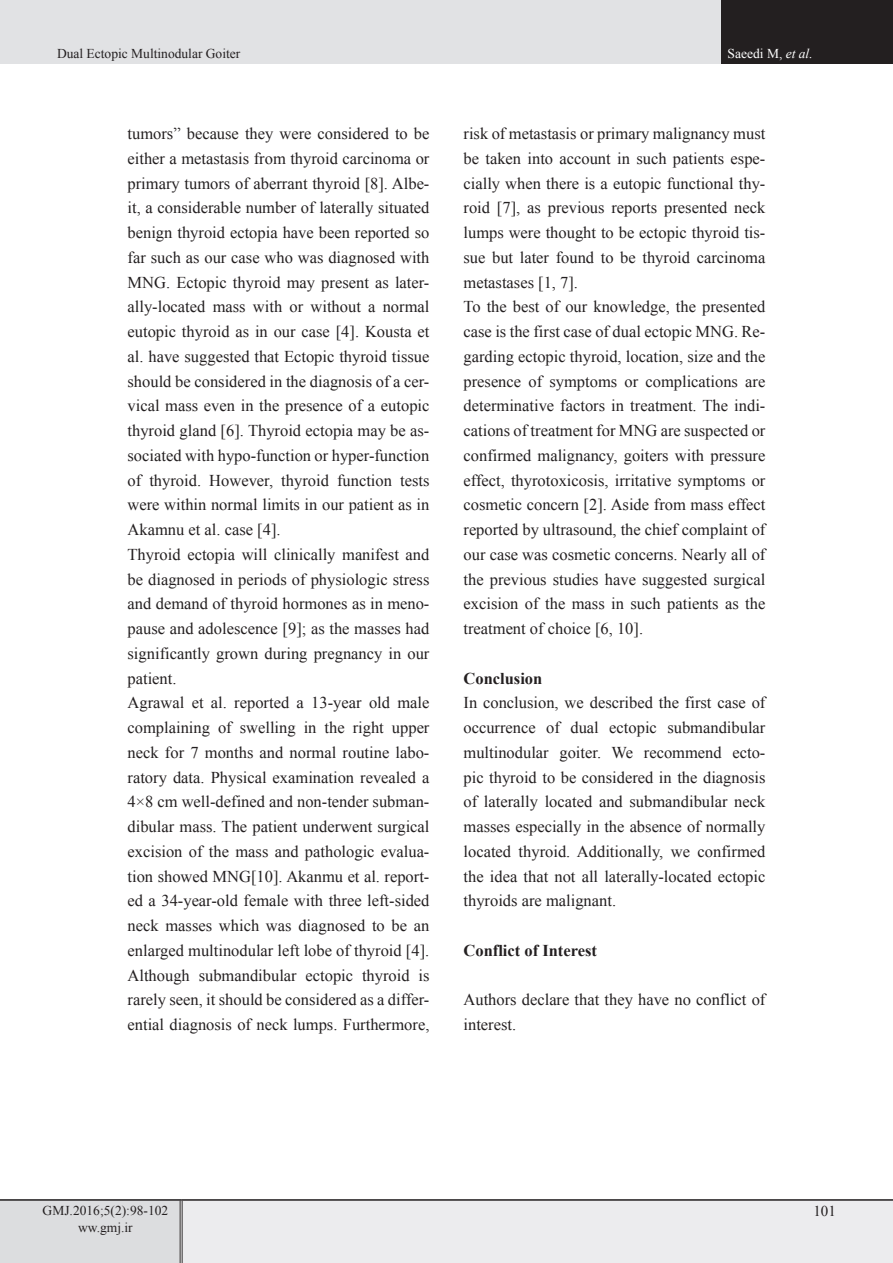
<style>
.page{position:relative;width:893px;height:1263px;background:#fff}
.page>*{position:absolute;margin:0;border:0;box-sizing:border-box;transform-origin:0 0}
.t1{font:16.5px/24.8px "Times New Roman";color:#231f20;text-align:justify}
.t2{font:700 16.5px "Times New Roman";color:#231f20}
.t3{font:15px "Times New Roman";color:#231f20}
.eeeeeeeeeeee{font:13.5px/16.2px "Times New Roman";color:#231f20;text-align:center}
.t4{font:13.5px "Times New Roman";color:#fff}
.s1{font-style:italic}
</style>
<div class="page">
<div style="left:0;top:0;width:722px;height:64px;background:#e1e2e4"></div>
<div style="left:722px;top:0;width:171px;height:64px;background:#231f20"></div>
<div style="left:0;top:1200px;width:181px;height:63px;background:#dcdddf"></div>
<div style="left:181px;top:1200px;width:712px;height:63px;background:#ececee"></div>
<hr style="left:180px;top:1201px;width:3px;height:62px;background:#fff">
<hr style="left:180px;top:1201px;width:1px;height:62px;background:#231f20">
<hr style="left:182px;top:1201px;width:1px;height:62px;background:#231f20">
<hr style="left:0;top:1199px;width:181px;height:2px;background:#231f20">
<hr style="left:181px;top:1199px;width:712px;height:2px;background:#231f20">
<p class="eeeeeeeeeeee" style="left:57px;top:45px;width:185px">Dual Ectopic Multinodular Goiter</p>
<p class="t4" style="left:728px;top:44px;width:87px">Saeedi M, <span class="s1">et al.</span></p>
<p class="t1" style="left:128px;top:121px;width:303px">tumors” because they were considered to be either a metastasis from thyroid carcinoma or primary tumors of aberrant thyroid [8]. Albe&shy;it, a considerable number of laterally situated benign thyroid ectopia have been reported so far such as our case who was diagnosed with MNG. Ectopic thyroid may present as later&shy;ally-located mass with or without a normal eutopic thyroid as in our case [4]. Kousta et al. have suggested that Ectopic thyroid tissue should be considered in the diagnosis of a cer&shy;vical mass even in the presence of a eutopic thyroid gland [6]. Thyroid ectopia may be as&shy;sociated with hypo-function or hyper-function of thyroid. However, thyroid function tests were within normal limits in our patient as in Akamnu et al. case [4].</p>
<p class="t1" style="left:128px;top:542px;width:303px">Thyroid ectopia will clinically manifest and be diagnosed in periods of physiologic stress and demand of thyroid hormones as in meno&shy;pause and adolescence [9]; as the masses had significantly grown during pregnancy in our patient.</p>
<p class="t1" style="left:128px;top:690px;width:303px">Agrawal et al. reported a 13-year old male complaining of swelling in the right upper neck for 7 months and normal routine labo&shy;ratory data. Physical examination revealed a 4×8 cm well-defined and non-tender subman&shy;dibular mass. The patient underwent surgical excision of the mass and pathologic evalua&shy;tion showed MNG[10]. Akanmu et al. report&shy;ed a 34-year-old female with three left-sided neck masses which was diagnosed to be an enlarged multinodular left lobe of thyroid [4].</p>
<p class="t1" style="left:128px;top:962px;width:303px">Although submandibular ectopic thyroid is rarely seen, it should be considered as a differ&shy;ential diagnosis of neck lumps. Furthermore,</p>
<p class="t1" style="left:463px;top:121px;width:303px">risk of metastasis or primary malignancy must be taken into account in such patients espe&shy;cially when there is a eutopic functional thy&shy;roid [7], as previous reports presented neck lumps were thought to be ectopic thyroid tis&shy;sue but later found to be thyroid carcinoma metastases [1, 7].</p>
<p class="t1" style="left:463px;top:294px;width:303px">To the best of our knowledge, the presented case is the first case of dual ectopic MNG. Re&shy;garding ectopic thyroid, location, size and the presence of symptoms or complications are determinative factors in treatment. The indi&shy;cations of treatment for MNG are suspected or confirmed malignancy, goiters with pressure effect, thyrotoxicosis, irritative symptoms or cosmetic concern [2]. Aside from mass effect reported by ultrasound, the chief complaint of our case was cosmetic concerns. Nearly all of the previous studies have suggested surgical excision of the mass in such patients as the treatment of choice [6, 10].</p>
<p class="t2" style="left:463px;top:667px;width:80px">Conclusion</p>
<p class="t1" style="left:463px;top:690px;width:303px">In conclusion, we described the first case of occurrence of dual ectopic submandibular multinodular goiter. We recommend ecto&shy;pic thyroid to be considered in the diagnosis of laterally located and submandibular neck masses especially in the absence of normally located thyroid. Additionally, we confirmed the idea that not all laterally-located ectopic thyroids are malignant.</p>
<p class="t2" style="left:463px;top:939px;width:135px">Conflict of Interest</p>
<p class="t1" style="left:463px;top:987px;width:303px">Authors declare that they have no conflict of interest.</p>
<p class="eeeeeeeeeeee" style="left:43px;top:1202px;width:127px">GMJ.2016;5(2):98-102 ww.gmj.ir</p>
<p class="t3" style="left:813px;top:1201px;width:24px">101</p>
</div>
